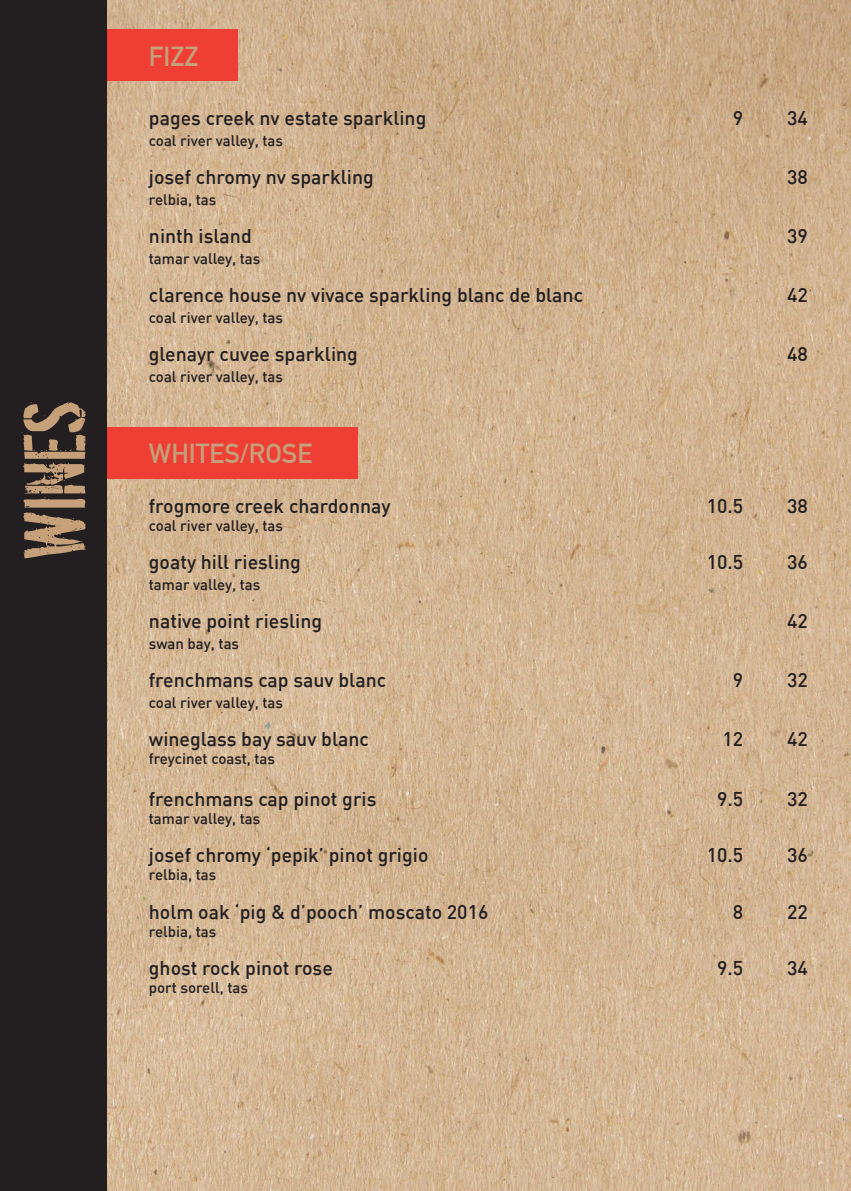
<style>
.page{position:relative;width:851px;height:1191px;background:#fff}
.page>*{position:absolute;margin:0;border:0;box-sizing:border-box;transform-origin:0 0}
.t1{font:700 27px "DIN Alternate";color:#c5a079}
.t2{font:500 19.5px "DIN";color:#231f20}
.t3{font:500 15px "DIN";color:#231f20}
</style>
<div class="page">
<img style="left:106px;top:0;width:744px;height:1191px">
<div style="left:106px;top:30px;width:132px;height:51px;background:#ef3e33"></div>
<div style="left:106px;top:427px;width:251px;height:51px;background:#ef3e33"></div>
<div style="left:0;top:0;width:106px;height:1191px;background:#231f20"></div>
<svg style="left:22px;top:402px;width:64px;height:156px"></svg>
<h1 class="t1" style="left:149px;top:35px;width:51px">FIZZ</h1>
<p class="t2" style="left:149px;top:106px;width:279px">pages creek nv estate sparkling</p>
<p class="t2" style="left:732px;top:106px;width:12px">9</p>
<p class="t2" style="left:787px;top:106px;width:22px">34</p>
<p class="t3" style="left:149px;top:131px;width:135px">coal river valley, tas</p>
<p class="t2" style="left:149px;top:165px;width:226px">josef chromy nv sparkling</p>
<p class="t2" style="left:787px;top:165px;width:22px">38</p>
<p class="t3" style="left:149px;top:190px;width:69px">relbia, tas</p>
<p class="t2" style="left:149px;top:224px;width:104px">ninth island</p>
<p class="t2" style="left:787px;top:224px;width:22px">39</p>
<p class="t3" style="left:149px;top:249px;width:113px">tamar valley, tas</p>
<p class="t2" style="left:149px;top:283px;width:435px">clarence house nv vivace sparkling blanc de blanc</p>
<p class="t2" style="left:787px;top:283px;width:22px">42</p>
<p class="t3" style="left:149px;top:308px;width:135px">coal river valley, tas</p>
<p class="t2" style="left:149px;top:342px;width:210px">glenayr cuvee sparkling</p>
<p class="t2" style="left:787px;top:342px;width:22px">48</p>
<p class="t3" style="left:149px;top:367px;width:135px">coal river valley, tas</p>
<h1 class="t1" style="left:149px;top:432px;width:165px">WHITES/ROSE</h1>
<p class="t2" style="left:149px;top:494px;width:243px">frogmore creek chardonnay</p>
<p class="t2" style="left:706px;top:494px;width:38px">10.5</p>
<p class="t2" style="left:787px;top:494px;width:22px">38</p>
<p class="t3" style="left:149px;top:516px;width:135px">coal river valley, tas</p>
<p class="t2" style="left:149px;top:550px;width:153px">goaty hill riesling</p>
<p class="t2" style="left:706px;top:550px;width:38px">10.5</p>
<p class="t2" style="left:787px;top:550px;width:22px">36</p>
<p class="t3" style="left:149px;top:575px;width:113px">tamar valley, tas</p>
<p class="t2" style="left:149px;top:609px;width:175px">native point riesling</p>
<p class="t2" style="left:787px;top:609px;width:22px">42</p>
<p class="t3" style="left:149px;top:634px;width:92px">swan bay, tas</p>
<p class="t2" style="left:149px;top:668px;width:239px">frenchmans cap sauv blanc</p>
<p class="t2" style="left:732px;top:668px;width:12px">9</p>
<p class="t2" style="left:787px;top:668px;width:22px">32</p>
<p class="t3" style="left:149px;top:693px;width:135px">coal river valley, tas</p>
<p class="t2" style="left:149px;top:727px;width:221px">wineglass bay sauv blanc</p>
<p class="t2" style="left:722px;top:727px;width:22px">12</p>
<p class="t2" style="left:787px;top:727px;width:22px">42</p>
<p class="t3" style="left:149px;top:749px;width:128px">freycinet coast, tas</p>
<p class="t2" style="left:149px;top:787px;width:229px">frenchmans cap pinot gris</p>
<p class="t2" style="left:717px;top:787px;width:28px">9.5</p>
<p class="t2" style="left:787px;top:787px;width:22px">32</p>
<p class="t3" style="left:149px;top:809px;width:113px">tamar valley, tas</p>
<p class="t2" style="left:149px;top:843px;width:281px">josef chromy ‘pepik’ pinot grigio</p>
<p class="t2" style="left:706px;top:843px;width:38px">10.5</p>
<p class="t2" style="left:787px;top:843px;width:22px">36</p>
<p class="t3" style="left:149px;top:865px;width:69px">relbia, tas</p>
<p class="t2" style="left:149px;top:899px;width:341px">holm oak ‘pig &amp; d’pooch’ moscato 2016</p>
<p class="t2" style="left:732px;top:899px;width:12px">8</p>
<p class="t2" style="left:787px;top:899px;width:22px">22</p>
<p class="t3" style="left:149px;top:921px;width:69px">relbia, tas</p>
<p class="t2" style="left:149px;top:955px;width:185px">ghost rock pinot rose</p>
<p class="t2" style="left:717px;top:955px;width:28px">9.5</p>
<p class="t2" style="left:787px;top:955px;width:22px">34</p>
<p class="t3" style="left:149px;top:977px;width:100px">port sorell, tas</p>
</div>
